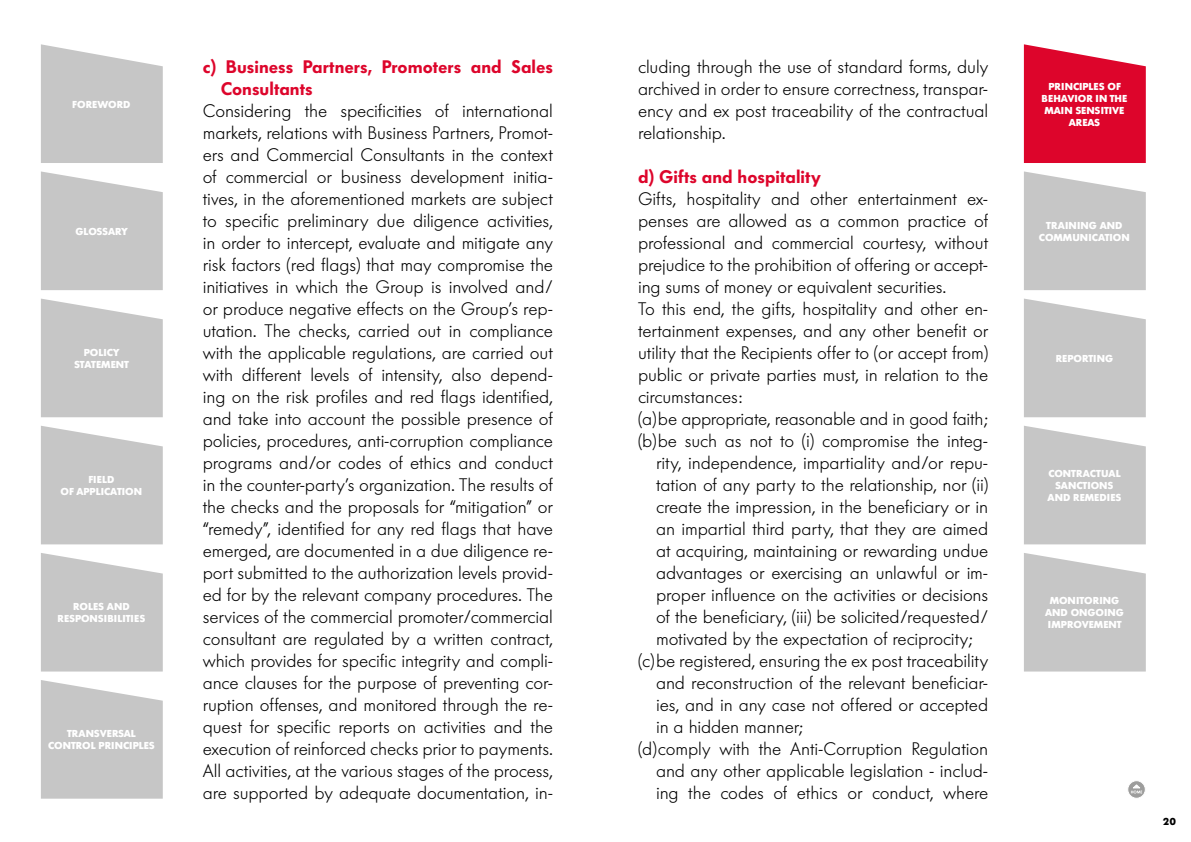
<style>
.page{position:relative;width:1191px;height:842px;background:#fff}
.page>*{position:absolute;margin:0;border:0;box-sizing:border-box;transform-origin:0 0}
.t1{font:300 18px/22px "Futura Serie BQ";letter-spacing:-.005em;color:#000;text-align:justify}
.t2{font:600 18px/22px "Futura Serie BQ";letter-spacing:.005em;color:#dd052b}
.t3{font:700 10px/12px "Futura Serie BQ";color:#fff;text-align:center}
.t4{font:700 10px "Futura Serie BQ";color:#000}
</style>
<div class="page">
<svg style="left:1127px;top:781px;width:18px;height:17px"></svg>
<div style="left:1127px;top:780px;width:18px;height:19px;border:1px solid #fff;border-radius:50%"></div>
<svg style="left:1130px;top:784px;width:12px;height:9px"></svg>
<svg style="left:41px;top:44px;width:122px;height:119px;background:#cbcbcb"></svg>
<svg style="left:41px;top:171px;width:122px;height:119px;background:#cbcbcb"></svg>
<svg style="left:41px;top:680px;width:122px;height:119px;background:#cbcbcb"></svg>
<svg style="left:41px;top:553px;width:122px;height:118px;background:#cbcbcb"></svg>
<svg style="left:41px;top:426px;width:122px;height:118px;background:#cacaca"></svg>
<svg style="left:41px;top:299px;width:122px;height:118px;background:#cacaca"></svg>
<svg style="left:1024px;top:44px;width:121px;height:119px;background:#e01c3f"></svg>
<svg style="left:1024px;top:171px;width:121px;height:119px;background:#cbcbcb"></svg>
<svg style="left:1024px;top:553px;width:121px;height:118px;background:#cacaca"></svg>
<svg style="left:1024px;top:426px;width:121px;height:118px;background:#cacaca"></svg>
<svg style="left:1024px;top:299px;width:121px;height:118px;background:#cacaca"></svg>
<p class="t3" style="left:72px;top:98px;width:60px">FOREWORD</p>
<p class="t3" style="left:75px;top:225px;width:54px">GLOSSARY</p>
<p class="t3" style="left:74px;top:346px;width:56px">POLICY<br>STATEMENT</p>
<p class="t3" style="left:61px;top:473px;width:83px">FIELD<br>OF APPLICATION</p>
<p class="t3" style="left:58px;top:601px;width:89px">ROLES AND<br>RESPONSIBILITIES</p>
<p class="t3" style="left:48px;top:728px;width:108px">TRANSVERSAL<br>CONTROL PRINCIPLES</p>
<p class="t2" style="left:221px;top:56px;width:334px;text-indent:-18px">c) Business Partners, Promoters and Sales<br>Consultants</p>
<p class="t1" style="left:203px;top:100px;width:352px">Considering the specificities of international markets, relations with Business Partners, Promot&shy;ers and Commercial Consultants in the context of commercial or business development initia&shy;tives, in the aforementioned markets are subject to specific preliminary due diligence activities, in order to intercept, evaluate and mitigate any risk factors (red flags) that may compromise the initiatives in which the Group is involved and/ or produce negative effects on the Group’s rep&shy;utation. The checks, carried out in compliance with the applicable regulations, are carried out with different levels of intensity, also depend&shy;ing on the risk profiles and red flags identified, and take into account the possible presence of policies, procedures, anti-corruption compliance programs and/or codes of ethics and conduct in the counter-party’s organization. The results of the checks and the proposals for “mitigation” or “remedy”, identified for any red flags that have emerged, are documented in a due diligence re&shy;port submitted to the authorization levels provid&shy;ed for by the relevant company procedures. The services of the commercial promoter/commercial consultant are regulated by a written contract, which provides for specific integrity and compli&shy;ance clauses for the purpose of preventing cor&shy;ruption offenses, and monitored through the re&shy;quest for specific reports on activities and the execution of reinforced checks prior to payments.<br>All activities, at the various stages of the process, are supported by adequate documentation, in-</p>
<p class="t1" style="left:638px;top:55px;width:352px">cluding through the use of standard forms, duly archived in order to ensure correctness, transpar&shy;ency and ex post traceability of the contractual relationship.</p>
<p class="t2" style="left:638px;top:165px;width:184px">d) Gifts and hospitality</p>
<p class="t1" style="left:638px;top:187px;width:352px">Gifts, hospitality and other entertainment ex-</p>
<p class="t1" style="left:638px;top:209px;width:352px">penses are allowed as a common practice of</p>
<p class="t1" style="left:638px;top:231px;width:352px">professional and commercial courtesy, without</p>
<p class="t1" style="left:638px;top:253px;width:352px">prejudice to the prohibition of offering or accept-</p>
<p class="t1" style="left:638px;top:275px;width:310px">ing sums of money or equivalent securities.</p>
<p class="t1" style="left:638px;top:297px;width:352px">To this end, the gifts, hospitality and other en-</p>
<p class="t1" style="left:638px;top:319px;width:352px">tertainment expenses, and any other benefit or</p>
<p class="t1" style="left:638px;top:341px;width:352px">utility that the Recipients offer to (or accept from)</p>
<p class="t1" style="left:638px;top:363px;width:352px">public or private parties must, in relation to the</p>
<p class="t1" style="left:638px;top:385px;width:106px">circumstances:</p>
<p class="t1" style="left:638px;top:407px;width:352px">(a)be appropriate, reasonable and in good faith;</p>
<p class="t1" style="left:638px;top:429px;width:352px">(b)be such as not to (i) compromise the integ-</p>
<p class="t1" style="left:656px;top:451px;width:334px">rity, independence, impartiality and/or repu-</p>
<p class="t1" style="left:656px;top:473px;width:334px">tation of any party to the relationship, nor (ii)</p>
<p class="t1" style="left:656px;top:495px;width:334px">create the impression, in the beneficiary or in</p>
<p class="t1" style="left:656px;top:517px;width:334px">an impartial third party, that they are aimed</p>
<p class="t1" style="left:656px;top:539px;width:334px">at acquiring, maintaining or rewarding undue</p>
<p class="t1" style="left:656px;top:561px;width:334px">advantages or exercising an unlawful or im-</p>
<p class="t1" style="left:656px;top:583px;width:334px">proper influence on the activities or decisions</p>
<p class="t1" style="left:656px;top:605px;width:334px">of the beneficiary, (iii) be solicited/requested/</p>
<p class="t1" style="left:656px;top:627px;width:318px">motivated by the expectation of reciprocity;</p>
<p class="t1" style="left:638px;top:649px;width:352px">(c)be registered, ensuring the ex post traceability</p>
<p class="t1" style="left:656px;top:671px;width:334px">and reconstruction of the relevant beneficiar-</p>
<p class="t1" style="left:656px;top:693px;width:334px">ies, and in any case not offered or accepted</p>
<p class="t1" style="left:656px;top:715px;width:149px">in a hidden manner;</p>
<p class="t1" style="left:638px;top:737px;width:352px">(d)comply with the Anti-Corruption Regulation</p>
<p class="t1" style="left:656px;top:759px;width:334px">and any other applicable legislation - includ-</p>
<p class="t1" style="left:656px;top:781px;width:334px">ing the codes of ethics or conduct, where</p>
<p class="t3" style="left:1041px;top:80px;width:87px">PRINCIPLES OF<br>BEHAVIOR IN THE<br>MAIN SENSITIVE<br>AREAS</p>
<p class="t3" style="left:1039px;top:219px;width:92px">TRAINING AND<br>COMMUNICATION</p>
<p class="t3" style="left:1055px;top:352px;width:59px">REPORTING</p>
<p class="t3" style="left:1047px;top:467px;width:75px">CONTRACTUAL<br>SANCTIONS<br>AND REMEDIES</p>
<p class="t3" style="left:1045px;top:595px;width:80px">MONITORING<br>AND ONGOING<br>IMPROVEMENT</p>
<p class="t4" style="left:1162px;top:816px;width:15px">20</p>
</div>
